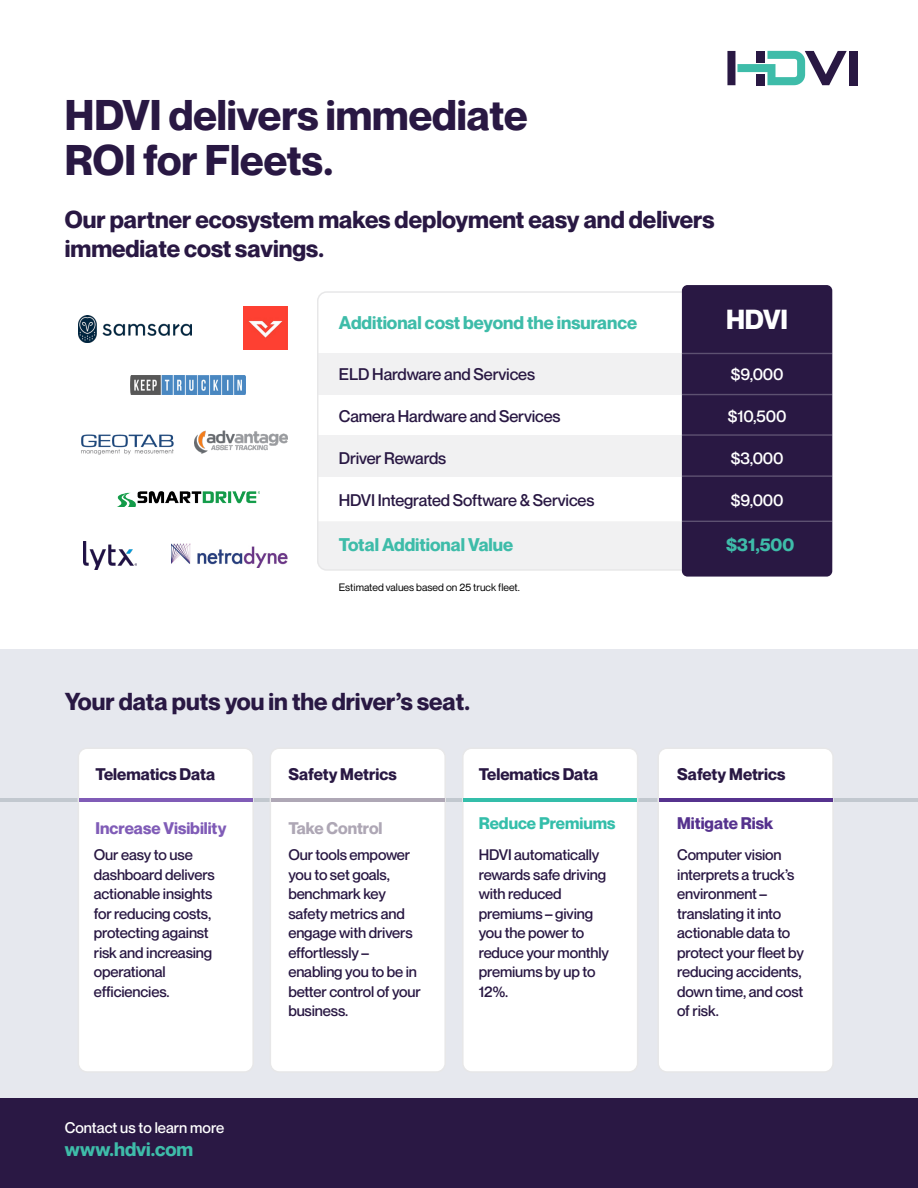
<style>
.page{position:relative;width:918px;height:1188px;background:#fff}
.page>*{position:absolute;margin:0;border:0;box-sizing:border-box;transform-origin:0 0}
.t1{font:700 42px/45px "Neue Montreal";color:#291843}
.t2{font:700 27px "Neue Montreal";color:#fff}
.t3{font:700 24px/28.8px "Neue Montreal";color:#291843}
.t4{font:700 19.2px "Neue Montreal";color:#3ebca9}
.t5{font:700 18px "Neue Montreal";color:#3ebca9}
.t6{font:500 16.5px "Neue Montreal";letter-spacing:-.01em;color:#291843}
.t7{font:700 16.5px "Neue Montreal";color:#291843}
.t8{font:500 16.5px "Neue Montreal";letter-spacing:-.01em;color:#fff}
.t9{font:700 16.5px "Neue Montreal";color:#805cb7}
.t10{font:700 16.5px "Neue Montreal";color:#34beaa}
.t11{font:700 16.5px "Neue Montreal";color:#56328e}
.t12{font:700 16.5px "Neue Montreal";color:#aea7b5}
.t13{font:500 15px/19.5px "Neue Montreal";letter-spacing:-.01em;color:#291843}
.t14{font:500 15px "Neue Montreal";color:#fff}
.t15{font:10.5px "Neue Montreal";color:#000}
</style>
<div class="page">
<div style="left:0;top:650px;width:918px;height:538px;background:#e6e8ee"></div>
<hr style="left:0;top:798px;width:918px;height:4px;background:#c2c8cf">
<div style="left:78px;top:748px;width:175px;height:324px;background:#fff;border-radius:9px"></div>
<div style="left:78px;top:747px;width:176px;height:326px;border:1px solid #e7e7e8;border-radius:9px"></div>
<div style="left:270px;top:748px;width:175px;height:324px;background:#fff;border-radius:9px"></div>
<div style="left:270px;top:747px;width:176px;height:326px;border:1px solid #e7e7e8;border-radius:9px"></div>
<div style="left:463px;top:748px;width:175px;height:324px;background:#fff;border-radius:9px"></div>
<div style="left:462px;top:747px;width:176px;height:326px;border:1px solid #e7e7e8;border-radius:9px"></div>
<div style="left:658px;top:748px;width:175px;height:324px;background:#fff;border-radius:9px"></div>
<div style="left:657px;top:747px;width:177px;height:326px;border:1px solid #e7e7e8;border-radius:9px"></div>
<div style="left:850px;top:51px;width:8px;height:34px;background:#291843"></div>
<svg style="left:727px;top:51px;width:120px;height:34px"></svg>
<div style="left:318px;top:435px;width:513px;height:41px;background:#f1f1f2"></div>
<div style="left:319px;top:521px;width:363px;height:48px;background:#f1f1f2"></div>
<div style="left:318px;top:353px;width:513px;height:42px;background:#f1f1f2"></div>
<div style="left:682px;top:285px;width:150px;height:292px;background:#291843;border-radius:6px"></div>
<hr style="left:682px;top:394px;width:150px;height:1px;background:#fff">
<hr style="left:682px;top:353px;width:150px;height:1px;background:#fff">
<hr style="left:682px;top:434px;width:150px;height:2px;background:#fff">
<hr style="left:682px;top:475px;width:150px;height:2px;background:#fff">
<hr style="left:682px;top:521px;width:150px;height:1px;background:#fff">
<hr style="left:79px;top:798px;width:173px;height:4px;background:#805cb7">
<hr style="left:271px;top:798px;width:173px;height:4px;background:#aea7b5">
<hr style="left:464px;top:798px;width:173px;height:4px;background:#34beaa">
<hr style="left:659px;top:798px;width:173px;height:4px;background:#56328e">
<img style="left:131px;top:376px;width:114px;height:18px">
<img style="left:117px;top:491px;width:143px;height:15px">
<img style="left:244px;top:306px;width:43px;height:44px">
<img style="left:79px;top:316px;width:113px;height:27px">
<img style="left:194px;top:430px;width:93px;height:24px">
<img style="left:81px;top:434px;width:93px;height:21px">
<img style="left:83px;top:542px;width:54px;height:28px">
<img style="left:171px;top:544px;width:116px;height:24px">
<div style="left:0;top:1098px;width:918px;height:90px;background:#2a1844"></div>
<h1 class="t1" style="left:65px;top:92px;width:464px">HDVI delivers immediate<br>ROI for Fleets.</h1>
<h3 class="t3" style="left:65px;top:205px;width:651px">Our partner ecosystem makes deployment easy and delivers immediate cost savings.</h3>
<p class="t5" style="left:339px;top:311px;width:300px">Additional cost beyond the insurance</p>
<p class="t6" style="left:339px;top:364px;width:198px">ELD Hardware and Services</p>
<p class="t6" style="left:339px;top:406px;width:223px">Camera Hardware and Services</p>
<p class="t6" style="left:339px;top:448px;width:109px">Driver Rewards</p>
<p class="t6" style="left:339px;top:490px;width:257px">HDVI Integrated Software &amp; Services</p>
<p class="t5" style="left:339px;top:534px;width:176px">Total Additional Value</p>
<p class="t15" style="left:339px;top:581px;width:183px">Estimated values based on 25 truck fleet.</p>
<h2 class="t2" style="left:726px;top:302px;width:64px">HDVI</h2>
<p class="t8" style="left:731px;top:364px;width:54px">$9,000</p>
<p class="t8" style="left:728px;top:406px;width:60px">$10,500</p>
<p class="t8" style="left:731px;top:448px;width:54px">$3,000</p>
<p class="t8" style="left:731px;top:490px;width:54px">$9,000</p>
<p class="t5" style="left:726px;top:534px;width:70px">$31,500</p>
<h3 class="t3" style="left:65px;top:687px;width:407px">Your data puts you in the driver’s seat.</h3>
<p class="t7" style="left:96px;top:764px;width:121px">Telematics Data</p>
<p class="t7" style="left:288px;top:764px;width:110px">Safety Metrics</p>
<p class="t7" style="left:479px;top:764px;width:121px">Telematics Data</p>
<p class="t7" style="left:677px;top:764px;width:110px">Safety Metrics</p>
<p class="t9" style="left:96px;top:818px;width:132px">Increase Visibility</p>
<p class="t13" style="left:94px;top:845px;width:123px">Our easy to use dashboard delivers actionable insights for reducing costs, protecting against risk and increasing operational efficiencies.</p>
<p class="t11" style="left:677px;top:813px;width:98px">Mitigate Risk</p>
<p class="t13" style="left:677px;top:845px;width:128px">Computer vision interprets a truck’s environment – translating it into actionable data to protect your fleet by reducing accidents, down time, and cost of risk.</p>
<p class="t10" style="left:479px;top:813px;width:138px">Reduce Premiums</p>
<p class="t13" style="left:479px;top:845px;width:132px">HDVI automatically rewards safe driving with reduced premiums – giving you the power to reduce your monthly premiums by up to<br>12%.</p>
<p class="t12" style="left:288px;top:818px;width:96px">Take Control</p>
<p class="t13" style="left:288px;top:845px;width:134px">Our tools empower you to set goals, benchmark key safety metrics and engage with drivers effortlessly – enabling you to be in better control of your business.</p>
<p class="t14" style="left:65px;top:1119px;width:161px">Contact us to learn more</p>
<p class="t4" style="left:65px;top:1138px;width:130px">www.hdvi.com</p>
</div>
